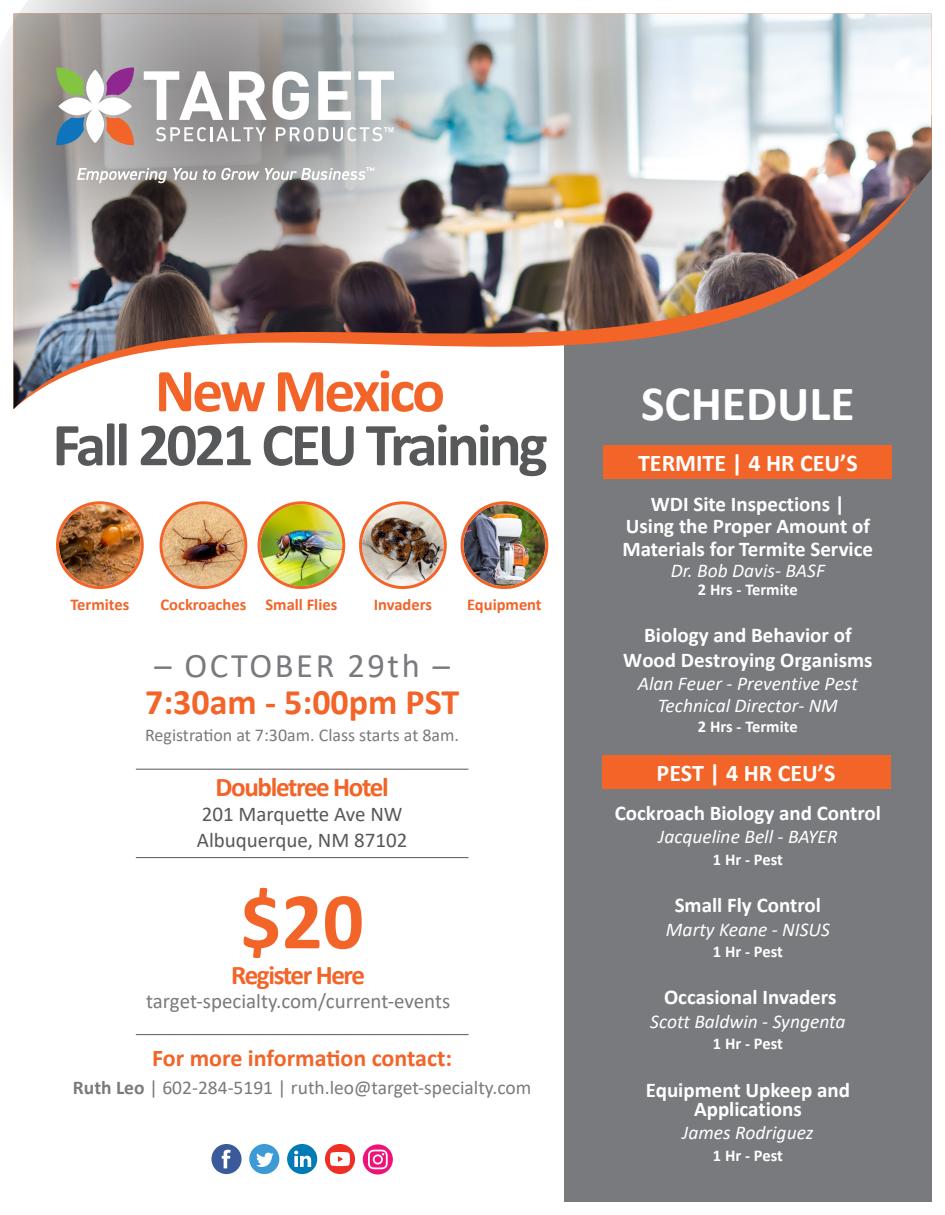
<style>
.page{position:relative;width:945px;height:1215px;background:#fff}
.page>*{position:absolute;margin:0;border:0;box-sizing:border-box;transform-origin:0 0}
.t1{font:700 81.15px "Calibri";color:#f26428}
.t2{font:700 61.5px/54px "Calibri";letter-spacing:-.05em;color:#57585a;text-align:center}
.t3{font:700 49.5px "Calibri";color:#fff}
.t4{font:700 36px "Calibri";color:#f26428}
.t5{font:34.5px "Calibri";letter-spacing:.075em;color:#787a7d}
.t6{font:700 27px "Calibri";letter-spacing:-.05em;color:#f26428}
.ceus{font:700 24px "Calibri";color:#fff}
.t7{font:700 24px "Calibri";color:#f26428}
.class{font:700 21px/19.5px "Calibri";color:#fff;text-align:center}
.ceus-2{font:700 21px/22.2px "Calibri";color:#fff;text-align:center}
.ceus-3{font:700 21px/24.2px "Calibri";color:#fff;text-align:center}
.t8{font:21px "Calibri";color:#57585a}
.t9{font:21px "Calibri";color:#787a7d}
.speaker{font:italic 19.5px "Calibri";color:#fff}
.ceus-4{font:italic 19.5px/22.5px "Calibri";color:#fff;text-align:center}
.t10{font:19.5px "Calibri";color:#787a7d}
.t11{font:18px "Calibri";color:#787a7d}
.ceus-5{font:700 16.5px "Calibri";color:#fff}
.t12{font:700 16.5px "Calibri";color:#f26428}
.s1{color:#f26428}
.s2{font-weight:700}
</style>
<div class="page">
<div style="left:564px;top:115px;width:368px;height:1087px;background:#787a7d"></div>
<img style="left:490px;top:14px;width:442px;height:333px">
<img style="left:0;top:0;width:490px;height:410px">
<svg style="left:56px;top:68px;width:78px;height:78px"></svg>
<svg style="left:144px;top:71px;width:79px;height:49px"></svg>
<svg style="left:229px;top:71px;width:80px;height:49px"></svg>
<svg style="left:318px;top:71px;width:33px;height:49px"></svg>
<svg style="left:358px;top:71px;width:36px;height:49px"></svg>
<svg style="left:156px;top:127px;width:110px;height:14px"></svg>
<svg style="left:276px;top:127px;width:117px;height:14px"></svg>
<svg style="left:77px;top:168px;width:90px;height:15px"></svg>
<svg style="left:173px;top:168px;width:86px;height:12px"></svg>
<svg style="left:265px;top:167px;width:109px;height:13px"></svg>
<hr style="left:136px;top:857px;width:332px;height:1px;background:#57585a">
<hr style="left:136px;top:769px;width:332px;height:1px;background:#57585a">
<svg style="left:211px;top:1144px;width:31px;height:30px"></svg>
<div style="left:325px;top:1144px;width:30px;height:30px;background:#ee2f25;border-radius:50%"></div>
<svg style="left:330px;top:1152px;width:20px;height:14px"></svg>
<svg style="left:249px;top:1144px;width:30px;height:30px"></svg>
<div style="left:287px;top:1144px;width:30px;height:30px;background:#007bb6;border-radius:50%"></div>
<svg style="left:294px;top:1151px;width:17px;height:16px"></svg>
<svg style="left:363px;top:1144px;width:30px;height:30px"></svg>
<svg style="left:368px;top:1150px;width:20px;height:19px"></svg>
<img style="left:163px;top:504px;width:81px;height:82px;border-radius:41px">
<div style="left:160px;top:501px;width:87px;height:88px;border:3px solid #f26428;border-radius:50%"></div>
<img style="left:261px;top:504px;width:81px;height:82px;border-radius:41px">
<div style="left:258px;top:501px;width:87px;height:88px;border:3px solid #f26428;border-radius:50%"></div>
<img style="left:362px;top:504px;width:82px;height:82px;border-radius:40px">
<div style="left:359px;top:501px;width:88px;height:88px;border:3px solid #f26428;border-radius:50%"></div>
<img style="left:464px;top:504px;width:81px;height:82px;border-radius:41px">
<div style="left:461px;top:501px;width:87px;height:88px;border:3px solid #f26428;border-radius:50%"></div>
<img style="left:59px;top:504px;width:82px;height:82px;border-radius:41px">
<div style="left:56px;top:501px;width:88px;height:88px;border:3px solid #f26428;border-radius:50%"></div>
<div style="left:604px;top:445px;width:288px;height:33px;background:#f26428"></div>
<div style="left:602px;top:755px;width:288px;height:34px;background:#f26428"></div>
<hr style="left:136px;top:1034px;width:332px;height:1px;background:#57585a">
<p class="t2" style="left:52px;top:363px;width:497px"><span class="s1">New Mexico<br></span>Fall 2021 CEU Training</p>
<p class="t12" style="left:71px;top:592px;width:60px">Termites</p>
<p class="t12" style="left:161px;top:592px;width:87px">Cockroaches</p>
<p class="t12" style="left:266px;top:592px;width:73px">Small Flies</p>
<p class="t12" style="left:374px;top:592px;width:60px">Invaders</p>
<p class="t12" style="left:467px;top:592px;width:76px">Equipment</p>
<p class="t5" style="left:154px;top:641px;width:297px">– OCTOBER 29th –</p>
<p class="t4" style="left:145px;top:677px;width:316px">7:30am - 5:00pm PST</p>
<p class="t11" style="left:145px;top:723px;width:316px">Registration at 7:30am. Class starts at 8am.</p>
<p class="t6" style="left:216px;top:768px;width:175px">Doubletree Hotel</p>
<p class="t8" style="left:202px;top:800px;width:202px">201 Marquette Ave NW</p>
<p class="t8" style="left:197px;top:825px;width:212px">Albuquerque, NM 87102</p>
<p class="t1" style="left:240px;top:864px;width:125px">$20</p>
<p class="t6" style="left:231px;top:956px;width:135px">Register Here</p>
<p class="t9" style="left:146px;top:986px;width:306px">target-specialty.com/current-events</p>
<p class="t7" style="left:152px;top:1042px;width:301px">For more information contact:</p>
<p class="t10" style="left:73px;top:1074px;width:460px"><span class="s2">Ruth Leo</span> | 602-284-5191 | ruth.leo@target-specialty.com</p>
<p class="t3" style="left:641px;top:369px;width:215px">SCHEDULE</p>
<p class="ceus" style="left:638px;top:446px;width:221px">TERMITE | 4 HR CEU’S</p>
<p class="ceus-2" style="left:622px;top:493px;width:252px">WDI Site Inspections |<br>Using the Proper Amount of<br>Materials for Termite Service</p>
<p class="ceus-4" style="left:671px;top:558px;width:156px">Dr. Bob Davis- BASF</p>
<p class="ceus-5" style="left:698px;top:578px;width:101px">2 Hrs - Termite</p>
<p class="ceus-3" style="left:623px;top:623px;width:251px">Biology and Behavior of<br>Wood Destroying Organisms</p>
<p class="ceus-4" style="left:638px;top:671px;width:222px">Alan Feuer - Preventive Pest<br>Technical Director- NM</p>
<p class="ceus-5" style="left:698px;top:715px;width:101px">2 Hrs - Termite</p>
<p class="ceus" style="left:657px;top:756px;width:180px">PEST | 4 HR CEU’S</p>
<p class="class" style="left:615px;top:803px;width:268px">Cockroach Biology and Control</p>
<p class="speaker" style="left:658px;top:823px;width:181px">Jacqueline Bell - BAYER</p>
<p class="ceus-5" style="left:713px;top:848px;width:71px">1 Hr - Pest</p>
<p class="class" style="left:675px;top:895px;width:148px">Small Fly Control</p>
<p class="speaker" style="left:666px;top:916px;width:165px">Marty Keane - NISUS</p>
<p class="ceus-5" style="left:713px;top:940px;width:71px">1 Hr - Pest</p>
<p class="class" style="left:664px;top:987px;width:174px">Occasional Invaders</p>
<p class="speaker" style="left:650px;top:1008px;width:197px">Scott Baldwin - Syngenta</p>
<p class="ceus-5" style="left:713px;top:1032px;width:71px">1 Hr - Pest</p>
<p class="class" style="left:646px;top:1080px;width:206px">Equipment Upkeep and<br>Applications</p>
<p class="speaker" style="left:682px;top:1119px;width:133px">James Rodriguez</p>
<p class="ceus-5" style="left:713px;top:1144px;width:71px">1 Hr - Pest</p>
</div>
